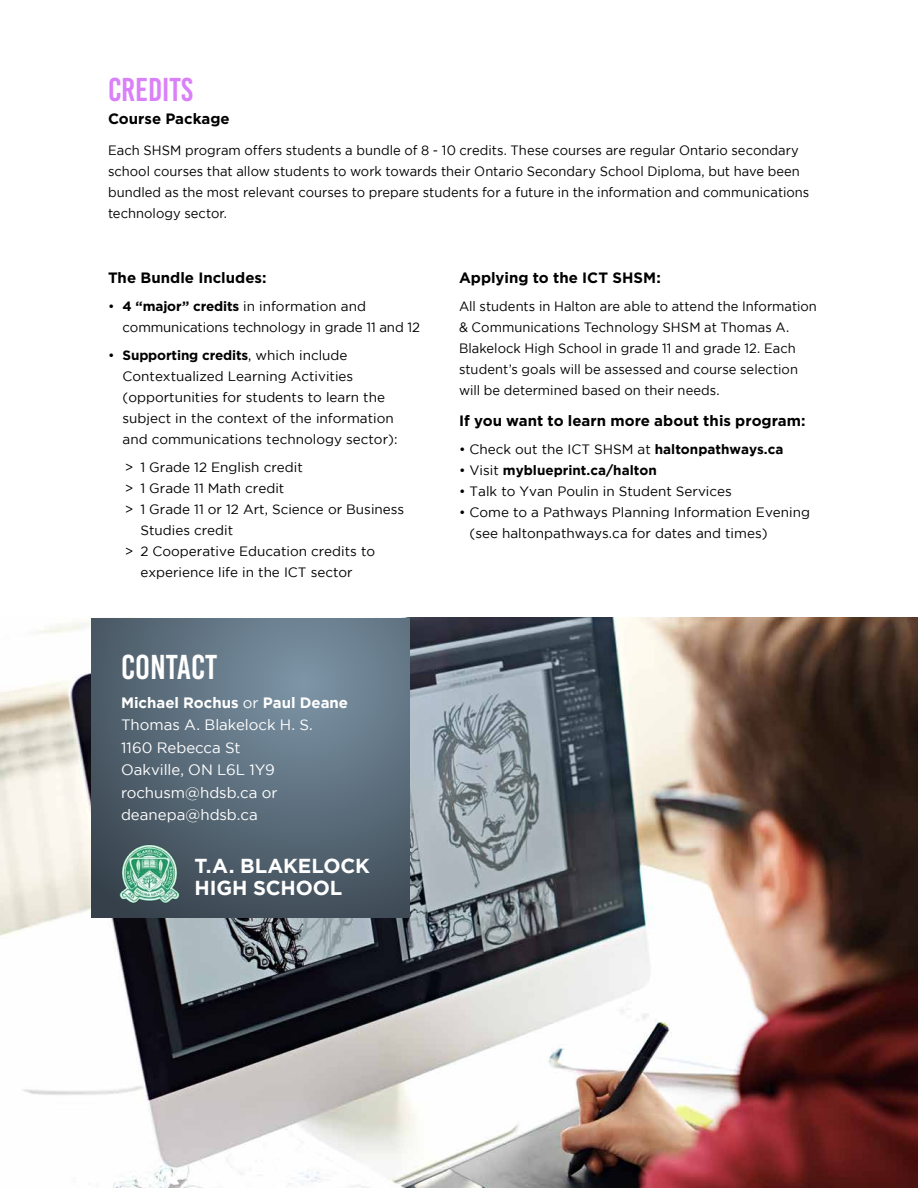
<style>
.page{position:relative;width:918px;height:1188px;background:#fff}
.page>*{position:absolute;margin:0;border:0;box-sizing:border-box;transform-origin:0 0}
.t1{font:34.5px "Bebas Kai";color:#fff}
.t2{font:33px "Bebas Kai";color:#da80f8}
.t3{font:700 20.25px/22.2px "Gotham";letter-spacing:-.005em;color:#fff}
.t4{font:15px/22.5px "Gotham";color:#fff}
.t5{font:700 15px "Gotham";color:#000}
.t6{font:13.5px/21px "Gotham";color:#000}
.t7{font:13.5px/21px "Gotham";color:#000;scale:.96 1}
.t8{font:700 13.5px "Gotham";color:#000}
.s1{font-weight:700}
.s2{font-weight:400}
</style>
<div class="page">
<img style="left:0;top:618px;width:918px;height:570px">
<svg style="left:91px;top:618px;width:319px;height:300px;background:#596b79"></svg>
<img style="left:119px;top:840px;width:61px;height:66px">
<h2 class="t2" style="left:108px;top:72px;width:86px">CREDITS</h2>
<p class="t5" style="left:108px;top:109px;width:123px">Course Package</p>
<p class="t7" style="left:108px;top:140px;width:732px">Each SHSM program offers students a bundle of 8 - 10 credits. These courses are regular Ontario secondary school courses that allow students to work towards their Ontario Secondary School Diploma, but have been bundled as the most relevant courses to prepare students for a future in the information and communications technology sector.</p>
<p class="t5" style="left:108px;top:268px;width:160px">The Bundle Includes:</p>
<p class="t6" style="left:123px;top:296px;width:299px;text-indent:-15px">• <span class="s1">4 “major” credits</span> in information and communications technology in grade 11 and 12</p>
<p class="t6" style="left:123px;top:344px;width:276px;text-indent:-15px">• <span class="s1">Supporting credits</span>, which include Contextualized Learning Activities (opportunities for students to learn the subject in the context of the information and communications technology sector):</p>
<p class="t6" style="left:125px;top:456px;width:179px">&gt; 1 Grade 12 English credit</p>
<p class="t6" style="left:125px;top:477px;width:161px">&gt; 1 Grade 11 Math credit</p>
<p class="t6" style="left:125px;top:498px;width:281px">&gt; 1 Grade 11 or 12 Art, Science or Business</p>
<p class="t6" style="left:140px;top:519px;width:94px">Studies credit</p>
<p class="t6" style="left:125px;top:540px;width:252px">&gt; 2 Cooperative Education credits to</p>
<p class="t6" style="left:140px;top:561px;width:214px">experience life in the ICT sector</p>
<h1 class="t1" style="left:121px;top:649px;width:98px">CONTACT</h1>
<p class="t4" style="left:121px;top:691px;width:229px"><span class="s1">Michael Rochus</span> or <span class="s1">Paul Deane<br></span>Thomas A. Blakelock H. S.<br>1160 Rebecca St<br>Oakville, ON L6L 1Y9 rochusm@hdsb.ca or deanepa@hdsb.ca</p>
<h3 class="t3" style="left:194px;top:854px;width:177px">T.A. BLAKELOCK<br>HIGH SCHOOL</h3>
<p class="t5" style="left:459px;top:268px;width:204px">Applying to the ICT SHSM:</p>
<p class="t7" style="left:459px;top:295px;width:374px">All students in Halton are able to attend the Information &amp; Communications Technology SHSM at Thomas A.<br>Blakelock High School in grade 11 and grade 12. Each student’s goals will be assessed and course selection will be determined based on their needs.</p>
<p class="t5" style="left:459px;top:411px;width:348px">If you want to learn more about this program:</p>
<p class="t6" style="left:459px;top:438px;width:326px">• Check out the ICT SHSM at <span class="s1">haltonpathways.ca</span></p>
<p class="t8" style="left:459px;top:462px;width:199px"><span class="s2">• Visit</span> myblueprint.ca/halton</p>
<p class="t6" style="left:459px;top:480px;width:274px">• Talk to Yvan Poulin in Student Services</p>
<p class="t6" style="left:470px;top:501px;width:342px;text-indent:-11px">• Come to a Pathways Planning Information Evening (see haltonpathways.ca for dates and times)</p>
</div>
